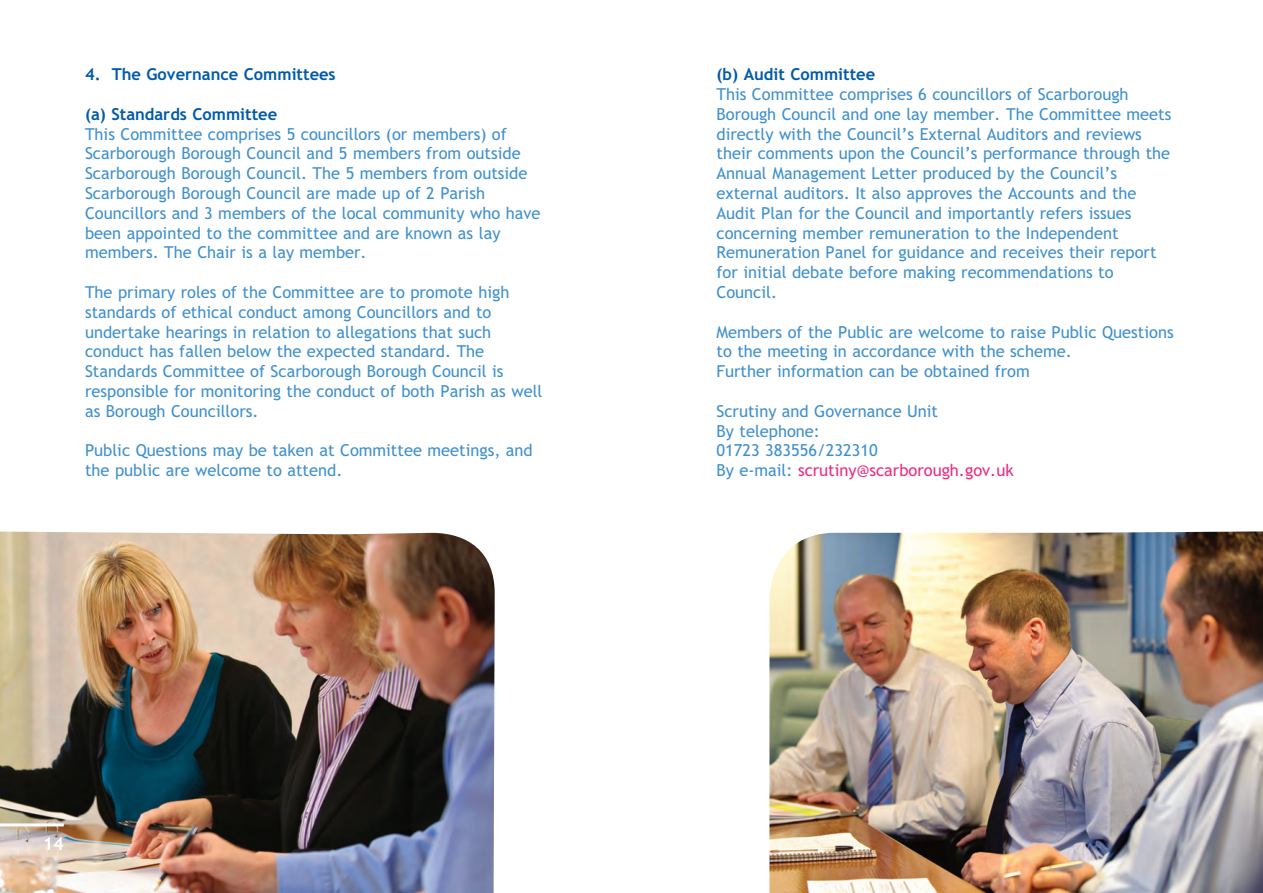
<style>
.page{position:relative;width:1263px;height:893px;background:#fff}
.page>*{position:absolute;margin:0;border:0;box-sizing:border-box;transform-origin:0 0}
.t1{font:700 18px "Trebuchet MS";color:#fff}
.t2{font:16.5px/19.8px "Trebuchet MS";color:#3f90cd}
.t3{font:700 16.5px "Trebuchet MS";color:#015ba9}
.s1{color:#ee2c7f}
</style>
<div class="page">
<img style="left:0;top:531px;width:495px;height:362px">
<hr style="left:0;top:823px;width:64px;height:3px;background:#fff">
<img style="left:769px;top:531px;width:494px;height:362px">
<p class="t3" style="left:85px;top:65px;width:252px">4. The Governance Committees</p>
<p class="t3" style="left:85px;top:104px;width:194px">(a) Standards Committee</p>
<p class="t2" style="left:85px;top:124px;width:457px">This Committee comprises 5 councillors (or members) of Scarborough Borough Council and 5 members from outside Scarborough Borough Council. The 5 members from outside Scarborough Borough Council are made up of 2 Parish Councillors and 3 members of the local community who have been appointed to the committee and are known as lay members. The Chair is a lay member.</p>
<p class="t2" style="left:85px;top:282px;width:459px">The primary roles of the Committee are to promote high standards of ethical conduct among Councillors and to undertake hearings in relation to allegations that such conduct has fallen below the expected standard. The Standards Committee of Scarborough Borough Council is responsible for monitoring the conduct of both Parish as well as Borough Councillors.</p>
<p class="t2" style="left:85px;top:441px;width:449px">Public Questions may be taken at Committee meetings, and the public are welcome to attend.</p>
<p class="t1" style="left:43px;top:833px;width:23px">14</p>
<p class="t3" style="left:716px;top:65px;width:160px">(b) Audit Committee</p>
<p class="t2" style="left:716px;top:84px;width:456px">This Committee comprises 6 councillors of Scarborough Borough Council and one lay member. The Committee meets directly with the Council’s External Auditors and reviews their comments upon the Council’s performance through the Annual Management Letter produced by the Council’s external auditors. It also approves the Accounts and the Audit Plan for the Council and importantly refers issues concerning member remuneration to the Independent Remuneration Panel for guidance and receives their report for initial debate before making recommendations to Council.</p>
<p class="t2" style="left:716px;top:322px;width:459px">Members of the Public are welcome to raise Public Questions to the meeting in accordance with the scheme.<br>Further information can be obtained from</p>
<p class="t2" style="left:716px;top:401px;width:299px">Scrutiny and Governance Unit<br>By telephone:<br>01723 383556/232310<br>By e-mail: <span class="s1">scrutiny@scarborough.gov.uk</span></p>
</div>
